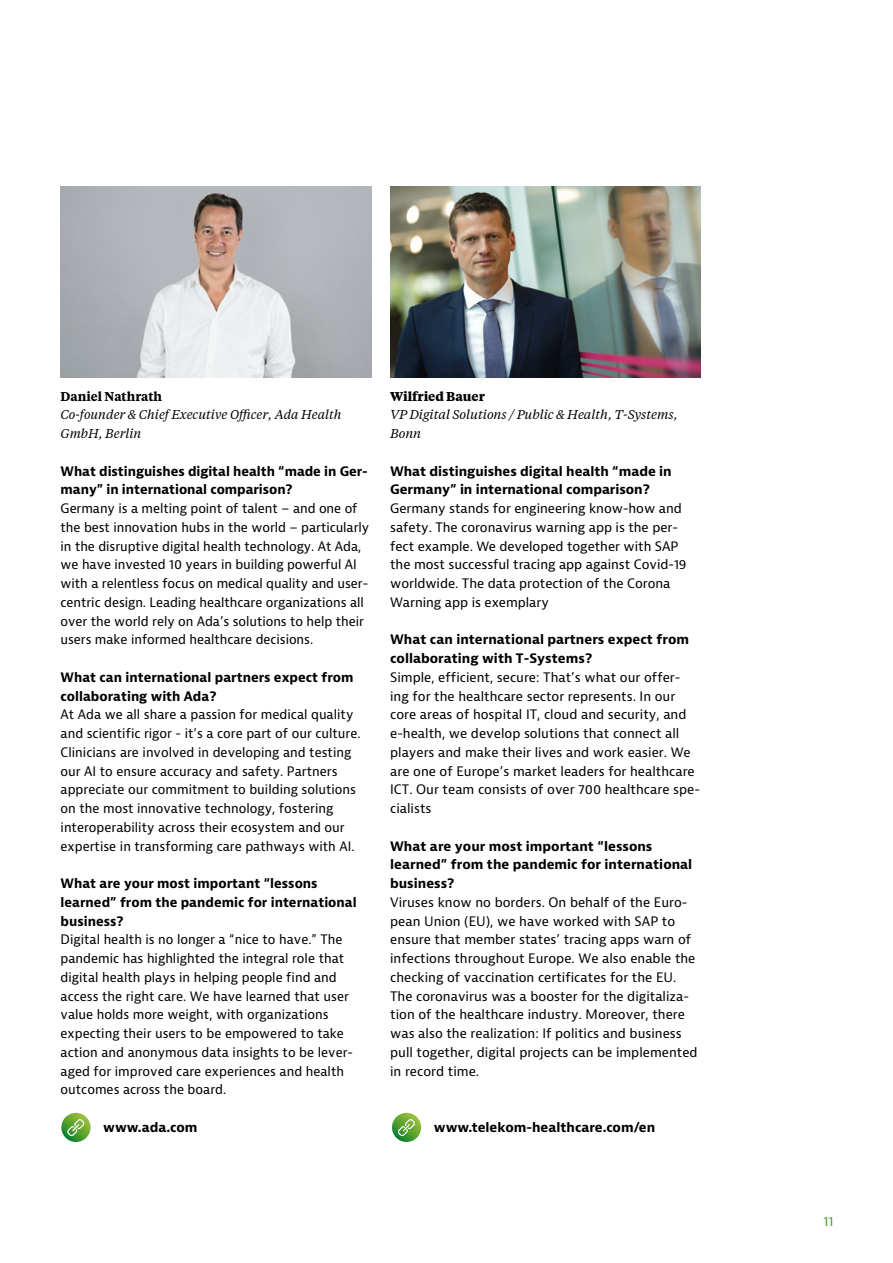
<style>
.page{position:relative;width:893px;height:1263px;background:#fff}
.page>*{position:absolute;margin:0;border:0;box-sizing:border-box;transform-origin:0 0}
.Fließtext{font:12.75px/18.8px "Bernina Sans";color:#000}
.Fließtext-2{font:700 12.75px/18.8px "Bernina Sans";color:#000}
.Fließtext-3{font:italic 12.75px/18.8px "Tiempos Text";color:#000}
.ZÜ{font:700 12.75px "Bernina Sans";color:#000}
.Fließtext-4{font:600 12.75px "Tiempos Text";color:#000}
.Fließtext-5{font:700 12.75px "Tiempos Text";letter-spacing:-.005em;color:#000}
.t1{font:12.75px "Bernina Sans";color:#479c2b}
</style>
<div class="page">
<img style="left:61px;top:186px;width:310px;height:191px">
<img style="left:390px;top:186px;width:311px;height:191px">
<svg style="left:61px;top:1113px;width:30px;height:29px"></svg>
<svg style="left:66px;top:1118px;width:20px;height:19px"></svg>
<svg style="left:392px;top:1113px;width:29px;height:29px"></svg>
<svg style="left:397px;top:1118px;width:19px;height:19px"></svg>
<p class="Fließtext-4" style="left:61px;top:387px;width:103px">Daniel Nathrath</p>
<p class="Fließtext-3" style="left:61px;top:405px;width:282px">Co-founder &amp; Chief Executive Officer, Ada Health<br>GmbH, Berlin</p>
<p class="Fließtext-2" style="left:61px;top:462px;width:309px">What distinguishes digital health “made in Ger&shy;many” in international comparison?</p>
<p class="Fließtext" style="left:61px;top:499px;width:310px">Germany is a melting point of talent – and one of the best innovation hubs in the world – particularly in the disruptive digital health technology. At Ada, we have invested 10 years in building powerful AI with a relentless focus on medical quality and user&shy;centric design. Leading healthcare organizations all over the world rely on Ada’s solutions to help their users make informed healthcare decisions.</p>
<p class="Fließtext-2" style="left:61px;top:668px;width:294px">What can international partners expect from collaborating with Ada?</p>
<p class="Fließtext" style="left:61px;top:706px;width:302px">At Ada we all share a passion for medical quality and scientific rigor - it’s a core part of our culture.<br>Clinicians are involved in developing and testing our AI to ensure accuracy and safety. Partners appreciate our commitment to building solutions on the most innovative technology, fostering interoperability across their ecosystem and our expertise in transforming care pathways with AI.</p>
<p class="Fließtext-2" style="left:61px;top:874px;width:298px">What are your most important “lessons learned” from the pandemic for international business?</p>
<p class="Fließtext" style="left:61px;top:931px;width:294px">Digital health is no longer a “nice to have.” The pandemic has highlighted the integral role that digital health plays in helping people find and access the right care. We have learned that user value holds more weight, with organizations expecting their users to be empowered to take action and anonymous data insights to be lever&shy;aged for improved care experiences and health outcomes across the board.</p>
<p class="Fließtext-5" style="left:390px;top:387px;width:96px">Wilfried Bauer</p>
<p class="Fließtext-3" style="left:390px;top:405px;width:289px">VP Digital Solutions / Public &amp; Health, T-Systems,</p>
<p class="Fließtext-3" style="left:390px;top:424px;width:33px">Bonn</p>
<p class="Fließtext-2" style="left:390px;top:462px;width:283px">What distinguishes digital health “made in<br>Germany” in international comparison?</p>
<p class="Fließtext" style="left:390px;top:499px;width:298px">Germany stands for engineering know-how and safety. The coronavirus warning app is the per&shy;fect example. We developed together with SAP the most successful tracing app against Covid-19 worldwide. The data protection of the Corona Warning app is exemplary</p>
<p class="Fließtext-2" style="left:390px;top:631px;width:300px">What can international partners expect from collaborating with T-Systems?</p>
<p class="Fließtext" style="left:390px;top:668px;width:311px">Simple, efficient, secure: That’s what our offer&shy;ing for the healthcare sector represents. In our core areas of hospital IT, cloud and security, and e-health, we develop solutions that connect all players and make their lives and work easier. We are one of Europe’s market leaders for healthcare ICT. Our team consists of over 700 healthcare spe&shy;cialists</p>
<p class="Fließtext-2" style="left:390px;top:837px;width:304px">What are your most important “lessons learned” from the pandemic for international business?</p>
<p class="Fließtext" style="left:390px;top:893px;width:309px">Viruses know no borders. On behalf of the Euro&shy;pean Union (EU), we have worked with SAP to ensure that member states’ tracing apps warn of infections throughout Europe. We also enable the checking of vaccination certificates for the EU.<br>The coronavirus was a booster for the digitaliza&shy;tion of the healthcare industry. Moreover, there was also the realization: If politics and business pull together, digital projects can be implemented in record time.</p>
<p class="ZÜ" style="left:103px;top:1119px;width:96px">www.ada.com</p>
<p class="ZÜ" style="left:434px;top:1119px;width:223px">www.telekom-healthcare.com/en</p>
<p class="t1" style="left:823px;top:1213px;width:11px">11</p>
</div>
